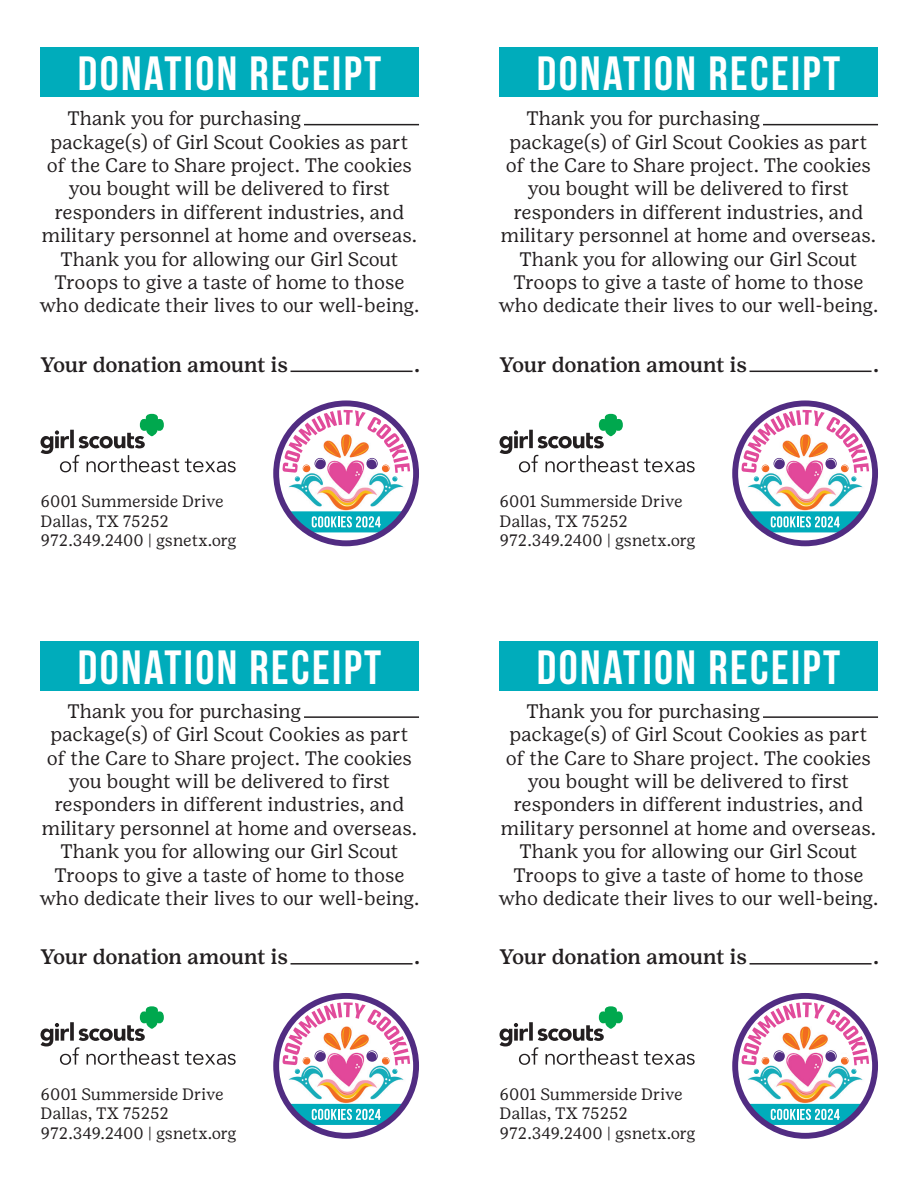
<style>
.page{position:relative;width:918px;height:1188px;background:#fff}
.page>*{position:absolute;margin:0;border:0;box-sizing:border-box;transform-origin:0 0}
.t1{font:700 48px "Bebas Neue";letter-spacing:.05em;color:#fff}
.t2{font:500 21px "Girl Scout Text";letter-spacing:-.02em;color:#231f20}
.t3{font:19.5px/23.4px "Girl Scout Text";color:#231f20;text-align:center}
.t4{font:16.5px "Girl Scout Text";color:#231f20}
</style>
<div class="page">
<hr style="left:304px;top:124px;width:115px;height:1px;background:#231f20">
<hr style="left:291px;top:371px;width:122px;height:1px;background:#231f20">
<svg style="left:40px;top:414px;width:139px;height:58px"></svg>
<svg style="left:185px;top:459px;width:51px;height:13px"></svg>
<hr style="left:763px;top:124px;width:115px;height:1px;background:#231f20">
<hr style="left:750px;top:371px;width:122px;height:1px;background:#231f20">
<svg style="left:500px;top:414px;width:138px;height:58px"></svg>
<svg style="left:644px;top:459px;width:51px;height:13px"></svg>
<hr style="left:304px;top:716px;width:115px;height:2px;background:#231f20">
<hr style="left:291px;top:963px;width:122px;height:2px;background:#231f20">
<svg style="left:40px;top:1006px;width:139px;height:59px"></svg>
<svg style="left:185px;top:1051px;width:51px;height:14px"></svg>
<hr style="left:763px;top:716px;width:115px;height:2px;background:#231f20">
<hr style="left:750px;top:963px;width:122px;height:2px;background:#231f20">
<svg style="left:500px;top:1006px;width:138px;height:59px"></svg>
<svg style="left:644px;top:1051px;width:51px;height:14px"></svg>
<svg style="left:732px;top:400px;width:146px;height:146px"></svg>
<svg style="left:732px;top:993px;width:146px;height:146px"></svg>
<svg style="left:273px;top:993px;width:146px;height:146px"></svg>
<svg style="left:273px;top:400px;width:146px;height:146px"></svg>
<div style="left:499px;top:48px;width:379px;height:49px;background:#00acbb"></div>
<div style="left:40px;top:48px;width:379px;height:49px;background:#00acbb"></div>
<div style="left:40px;top:641px;width:379px;height:49px;background:#00acbb"></div>
<div style="left:499px;top:641px;width:379px;height:49px;background:#00acbb"></div>
<p class="t1" style="left:78px;top:47px;width:305px">DONATION RECEIPT</p>
<p class="t1" style="left:537px;top:47px;width:305px">DONATION RECEIPT</p>
<p class="t3" style="left:67px;top:107px;width:235px">Thank you for purchasing</p>
<p class="t3" style="left:50px;top:130px;width:360px">package(s) of Girl Scout Cookies as part</p>
<p class="t3" style="left:47px;top:154px;width:367px">of the Care to Share project. The cookies</p>
<p class="t3" style="left:69px;top:177px;width:323px">you bought will be delivered to first</p>
<p class="t3" style="left:55px;top:200px;width:351px">responders in different industries, and</p>
<p class="t3" style="left:42px;top:224px;width:377px">military personnel at home and overseas.<br>Thank you for allowing our Girl Scout</p>
<p class="t3" style="left:54px;top:271px;width:352px">Troops to give a taste of home to those</p>
<p class="t3" style="left:39px;top:294px;width:382px">who dedicate their lives to our well-being.</p>
<p class="t2" style="left:40px;top:352px;width:249px">Your donation amount is</p>
<p class="t2" style="left:414px;top:352px;width:8px">.</p>
<p class="t4" style="left:40px;top:492px;width:185px">6001 Summerside Drive</p>
<p class="t4" style="left:40px;top:512px;width:130px">Dallas, TX 75252</p>
<p class="t4" style="left:40px;top:531px;width:198px">972.349.2400 | gsnetx.org</p>
<p class="t3" style="left:526px;top:107px;width:235px">Thank you for purchasing</p>
<p class="t3" style="left:509px;top:130px;width:360px">package(s) of Girl Scout Cookies as part</p>
<p class="t3" style="left:506px;top:154px;width:367px">of the Care to Share project. The cookies</p>
<p class="t3" style="left:528px;top:177px;width:323px">you bought will be delivered to first</p>
<p class="t3" style="left:514px;top:200px;width:351px">responders in different industries, and</p>
<p class="t3" style="left:501px;top:224px;width:377px">military personnel at home and overseas.<br>Thank you for allowing our Girl Scout</p>
<p class="t3" style="left:513px;top:271px;width:352px">Troops to give a taste of home to those</p>
<p class="t3" style="left:498px;top:294px;width:382px">who dedicate their lives to our well-being.</p>
<p class="t2" style="left:500px;top:352px;width:249px">Your donation amount is</p>
<p class="t2" style="left:873px;top:352px;width:8px">.</p>
<p class="t4" style="left:500px;top:492px;width:185px">6001 Summerside Drive</p>
<p class="t4" style="left:500px;top:512px;width:130px">Dallas, TX 75252</p>
<p class="t4" style="left:500px;top:531px;width:198px">972.349.2400 | gsnetx.org</p>
<p class="t1" style="left:78px;top:641px;width:305px">DONATION RECEIPT</p>
<p class="t1" style="left:537px;top:641px;width:305px">DONATION RECEIPT</p>
<p class="t3" style="left:67px;top:699px;width:235px">Thank you for purchasing</p>
<p class="t3" style="left:50px;top:723px;width:360px">package(s) of Girl Scout Cookies as part</p>
<p class="t3" style="left:47px;top:746px;width:367px">of the Care to Share project. The cookies</p>
<p class="t3" style="left:69px;top:770px;width:323px">you bought will be delivered to first</p>
<p class="t3" style="left:55px;top:793px;width:351px">responders in different industries, and</p>
<p class="t3" style="left:42px;top:816px;width:377px">military personnel at home and overseas.<br>Thank you for allowing our Girl Scout</p>
<p class="t3" style="left:54px;top:863px;width:352px">Troops to give a taste of home to those</p>
<p class="t3" style="left:39px;top:887px;width:382px">who dedicate their lives to our well-being.</p>
<p class="t2" style="left:40px;top:945px;width:249px">Your donation amount is</p>
<p class="t2" style="left:414px;top:945px;width:8px">.</p>
<p class="t4" style="left:40px;top:1085px;width:185px">6001 Summerside Drive</p>
<p class="t4" style="left:40px;top:1104px;width:130px">Dallas, TX 75252</p>
<p class="t4" style="left:40px;top:1124px;width:198px">972.349.2400 | gsnetx.org</p>
<p class="t3" style="left:526px;top:699px;width:235px">Thank you for purchasing</p>
<p class="t3" style="left:509px;top:723px;width:360px">package(s) of Girl Scout Cookies as part</p>
<p class="t3" style="left:506px;top:746px;width:367px">of the Care to Share project. The cookies</p>
<p class="t3" style="left:528px;top:770px;width:323px">you bought will be delivered to first</p>
<p class="t3" style="left:514px;top:793px;width:351px">responders in different industries, and</p>
<p class="t3" style="left:501px;top:816px;width:377px">military personnel at home and overseas.<br>Thank you for allowing our Girl Scout</p>
<p class="t3" style="left:513px;top:863px;width:352px">Troops to give a taste of home to those</p>
<p class="t3" style="left:498px;top:887px;width:382px">who dedicate their lives to our well-being.</p>
<p class="t2" style="left:500px;top:945px;width:249px">Your donation amount is</p>
<p class="t2" style="left:873px;top:945px;width:8px">.</p>
<p class="t4" style="left:500px;top:1085px;width:185px">6001 Summerside Drive</p>
<p class="t4" style="left:500px;top:1104px;width:130px">Dallas, TX 75252</p>
<p class="t4" style="left:500px;top:1124px;width:198px">972.349.2400 | gsnetx.org</p>
</div>
